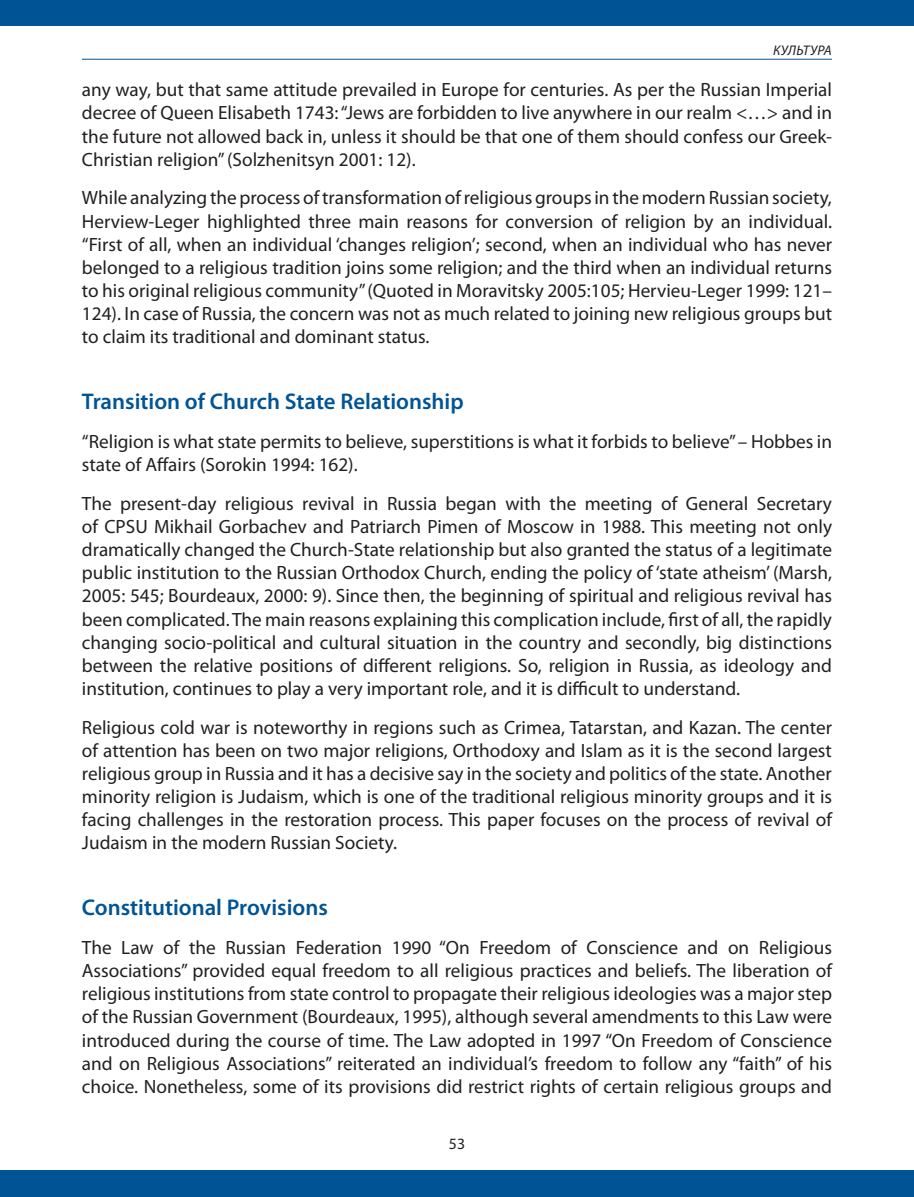
<style>
.page{position:relative;width:914px;height:1197px;background:#fff}
.page>*{position:absolute;margin:0;border:0;box-sizing:border-box;transform-origin:0 0}
.t1{font:600 22.75px "Myriad Pro";color:#005495}
.t2{font:19.25px/23.1px "Myriad Pro";color:#231f20;text-align:justify}
.t3{font:15.75px "Myriad Pro";color:#231f20}
.t4{font:italic 14px "Myriad Pro";letter-spacing:.02em;color:#231f20}
</style>
<div class="page">
<hr style="left:82px;top:59px;width:750px;height:1px;background:#005495">
<div style="left:0;top:1171px;width:914px;height:26px;background:#005495"></div>
<div style="left:0;top:0;width:914px;height:26px;background:#005495"></div>
<p class="t4" style="left:773px;top:42px;width:60px">КУЛЬТУРА</p>
<p class="t2" style="left:82px;top:78px;width:751px">any way, but that same attitude prevailed in Europe for centuries. As per the Russian Imperial decree of Queen Elisabeth 1743: “Jews are forbidden to live anywhere in our realm &lt;…&gt; and in the future not allowed back in, unless it should be that one of them should confess our Greek-Christian religion” (Solzhenitsyn 2001: 12).</p>
<p class="t2" style="left:82px;top:186px;width:751px">While analyzing the process of transformation of religious groups in the modern Russian society, Herview-Leger highlighted three main reasons for conversion of religion by an individual. “First of all, when an individual ‘changes religion’; second, when an individual who has never belonged to a religious tradition joins some religion; and the third when an individual returns to his original religious community” (Quoted in Moravitsky 2005:105; Hervieu-Leger 1999: 121– 124). In case of Russia, the concern was not as much related to joining new religious groups but to claim its traditional and dominant status.</p>
<p class="t1" style="left:82px;top:387px;width:383px">Transition of Church State Relationship</p>
<p class="t2" style="left:82px;top:430px;width:751px">“Religion is what state permits to believe, superstitions is what it forbids to believe” – Hobbes in state of Affairs (Sorokin 1994: 162).</p>
<p class="t2" style="left:82px;top:492px;width:751px">The present-day religious revival in Russia began with the meeting of General Secretary of CPSU Mikhail Gorbachev and Patriarch Pimen of Moscow in 1988. This meeting not only dramatically changed the Church-State relationship but also granted the status of a legitimate public institution to the Russian Orthodox Church, ending the policy of ‘state atheism’ (Marsh, 2005: 545; Bourdeaux, 2000: 9). Since then, the beginning of spiritual and religious revival has been complicated. The main reasons explaining this complication include, first of all, the rapidly changing socio-political and cultural situation in the country and secondly, big distinctions between the relative positions of different religions. So, religion in Russia, as ideology and institution, continues to play a very important role, and it is difficult to understand.</p>
<p class="t2" style="left:82px;top:715px;width:751px">Religious cold war is noteworthy in regions such as Crimea, Tatarstan, and Kazan. The center of attention has been on two major religions, Orthodoxy and Islam as it is the second largest religious group in Russia and it has a decisive say in the society and politics of the state. Another minority religion is Judaism, which is one of the traditional religious minority groups and it is facing challenges in the restoration process. This paper focuses on the process of revival of Judaism in the modern Russian Society.</p>
<p class="t1" style="left:82px;top:893px;width:247px">Constitutional Provisions</p>
<p class="t2" style="left:82px;top:936px;width:751px">The Law of the Russian Federation 1990 “On Freedom of Conscience and on Religious Associations” provided equal freedom to all religious practices and beliefs. The liberation of religious institutions from state control to propagate their religious ideologies was a major step of the Russian Government (Bourdeaux, 1995), although several amendments to this Law were introduced during the course of time. The Law adopted in 1997 “On Freedom of Conscience and on Religious Associations” reiterated an individual’s freedom to follow any “faith” of his choice. Nonetheless, some of its provisions did restrict rights of certain religious groups and</p>
<p class="t3" style="left:449px;top:1134px;width:18px">53</p>
</div>
